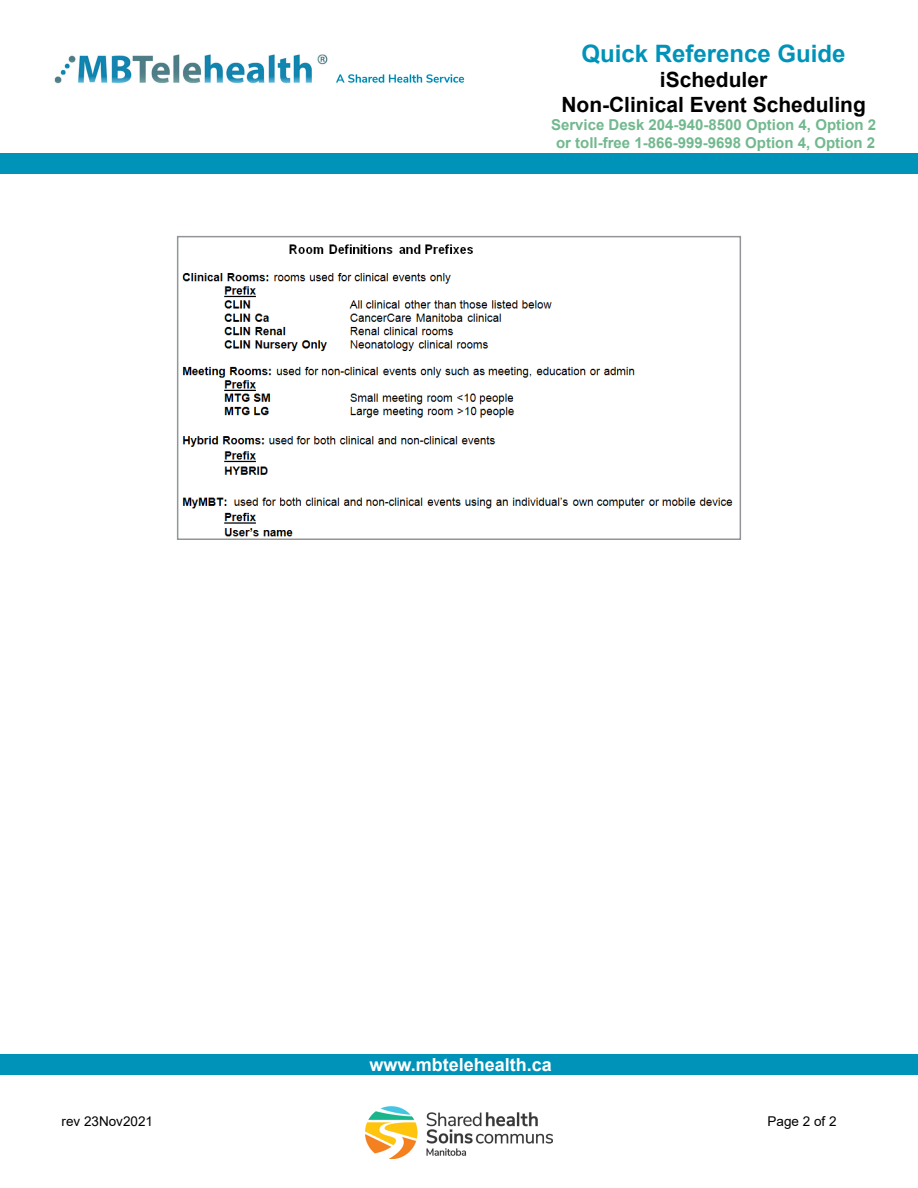
<style>
.page{position:relative;width:918px;height:1188px;background:#fff}
.page>*{position:absolute;margin:0;border:0;box-sizing:border-box;transform-origin:0 0}
.t1{font:700 24px "Arial";color:#0093b9}
.t2{font:700 21px/25.2px "Arial";color:#000;text-align:center}
.t3{font:700 18px "Arial";color:#fff}
.t4{font:700 15px/18px "Arial";color:#72b88e;text-align:center}
.t5{font:13.5px "Arial";color:#000}
</style>
<div class="page">
<div style="left:0;top:153px;width:918px;height:21px;background:#0093b9"></div>
<div style="left:0;top:1054px;width:918px;height:21px;background:#0093b9"></div>
<img style="left:365px;top:1106px;width:188px;height:53px">
<img style="left:54px;top:54px;width:411px;height:30px">
<img style="left:182px;top:244px;width:551px;height:293px">
<div style="left:177px;top:236px;width:564px;height:304px;border:2px solid #939598"></div>
<h1 class="t1" style="left:582px;top:36px;width:266px">Quick Reference Guide</h1>
<h2 class="t2" style="left:561px;top:67px;width:306px">iScheduler<br>Non-Clinical Event Scheduling</h2>
<p class="t4" style="left:551px;top:116px;width:327px">Service Desk 204-940-8500 Option 4, Option 2 or toll-free 1-866-999-9698 Option 4, Option 2</p>
<p class="t3" style="left:369px;top:1052px;width:184px">www.mbtelehealth.ca</p>
<p class="t5" style="left:62px;top:1112px;width:93px">rev 23Nov2021</p>
<p class="t5" style="left:767px;top:1112px;width:71px">Page 2 of 2</p>
</div>
